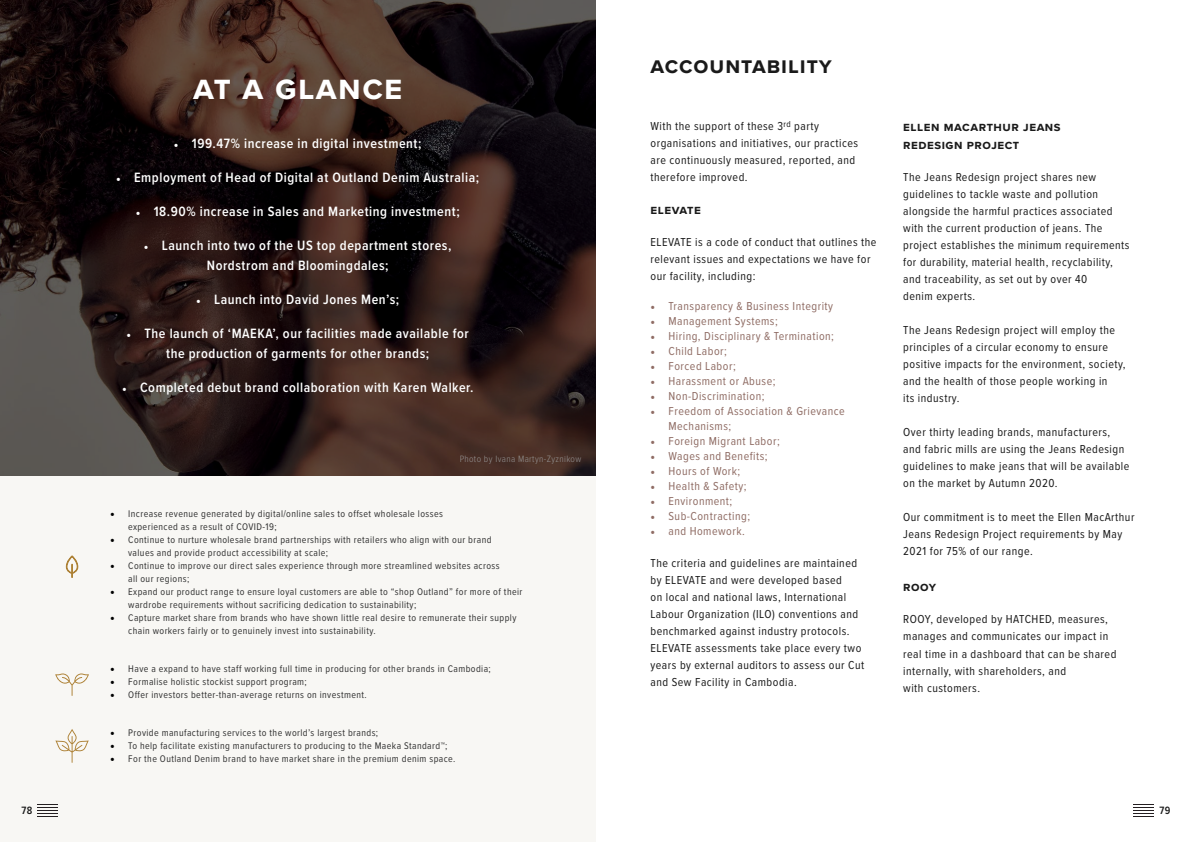
<style>
.page{position:relative;width:1191px;height:842px;background:#fff}
.page>*{position:absolute;margin:0;border:0;box-sizing:border-box;transform-origin:0 0}
.t1{font:700 35px "Proxima Nova S";letter-spacing:.04em;color:#fff}
.t2{font:700 23px "Proxima Nova S";letter-spacing:.04em;color:#1a1a1a}
.t3{font:600 14px/20px "Proxima Nova Cond";letter-spacing:.04em;color:#fff;text-align:center}
.t4{font:700 13px/17.6px "Proxima Nova S";letter-spacing:.04em;color:#1a1a1a}
.t5{font:12px/17px "Proxima Nova Cond";letter-spacing:.04em;color:#1a1a1a}
.t6{font:12px/15px "Proxima Nova Cond";letter-spacing:.04em;color:#8f6c64}
.t7{font:600 11px "Proxima Nova Cond";color:#1a1a1a}
.t8{font:10px/13px "Proxima Nova Cond";letter-spacing:.04em;color:#333}
.t9{font:300 9.5px "Proxima Nova Cond";letter-spacing:.04em;color:#999}
.s1{font-family:"Minion Pro";font-weight:400;font-size:12px}
.s2{font-family:"Minion Pro";font-size:12px;color:#000}
.s3{font-family:"Minion Pro"}
</style>
<div class="page">
<div style="left:0;top:476px;width:595px;height:366px;background:#f8f7f4"></div>
<svg style="left:55px;top:729px;width:34px;height:34px"></svg>
<svg style="left:55px;top:673px;width:34px;height:23px"></svg>
<svg style="left:66px;top:555px;width:12px;height:23px"></svg>
<svg style="left:0;top:0;width:595px;height:476px;background:#30211e"></svg>
<svg style="left:38px;top:804px;width:20px;height:13px"></svg>
<svg style="left:1133px;top:804px;width:21px;height:13px"></svg>
<h1 class="t1" style="left:193px;top:61px;width:211px">at a glance</h1>
<p class="t3" style="left:174px;top:133px;width:249px"><span class="s1">•</span> 199.47% increase in digital investment;</p>
<p class="t3" style="left:116px;top:167px;width:365px"><span class="s1">•</span> Employment of Head of Digital at Outland Denim Australia;</p>
<p class="t3" style="left:136px;top:201px;width:325px"><span class="s1">•</span> 18.90% increase in Sales and Marketing investment;</p>
<p class="t3" style="left:144px;top:235px;width:309px"><span class="s1">•</span> Launch into two of the US top department stores,<br>Nordstrom and Bloomingdales;</p>
<p class="t3" style="left:196px;top:289px;width:204px"><span class="s1">•</span> Launch into David Jones Men’s;</p>
<p class="t3" style="left:127px;top:323px;width:344px"><span class="s1">•</span> The launch of ‘MAEKA’, our facilities made available for the production of garments for other brands;</p>
<p class="t3" style="left:122px;top:377px;width:353px"><span class="s1">•</span> Completed debut brand collaboration with Karen Walker.</p>
<p class="t9" style="left:459px;top:453px;width:123px">Photo by Ivana Martyn-Zyznikow</p>
<p class="t8" style="left:128px;top:507px;width:316px;text-indent:-18px"><span class="s2">•</span> Increase revenue generated by digital/online sales to offset wholesale losses experienced as a result of COVID-19;</p>
<p class="t8" style="left:128px;top:533px;width:365px;text-indent:-18px"><span class="s2">•</span> Continue to nurture wholesale brand partnerships with retailers who align with our brand values and provide product accessibility at scale;</p>
<p class="t8" style="left:128px;top:559px;width:373px;text-indent:-18px"><span class="s2">•</span> Continue to improve our direct sales experience through more streamlined websites across all our regions;</p>
<p class="t8" style="left:128px;top:585px;width:395px;text-indent:-18px"><span class="s2">•</span> Expand our product range to ensure loyal customers are able to “shop Outland” for more of their wardrobe requirements without sacrificing dedication to sustainability;</p>
<p class="t8" style="left:128px;top:611px;width:389px;text-indent:-18px"><span class="s2">•</span> Capture market share from brands who have shown little real desire to remunerate their supply chain workers fairly or to genuinely invest into sustainability.</p>
<p class="t8" style="left:110px;top:663px;width:382px"><span class="s2">•</span> Have a expand to have staff working full time in producing for other brands in Cambodia;</p>
<p class="t8" style="left:110px;top:676px;width:198px"><span class="s2">•</span> Formalise holistic stockist support program;</p>
<p class="t8" style="left:110px;top:689px;width:258px"><span class="s2">•</span> Offer investors better-than-average returns on investment.</p>
<p class="t8" style="left:110px;top:726px;width:269px"><span class="s2">•</span> Provide manufacturing services to the world’s largest brands;</p>
<p class="t8" style="left:110px;top:739px;width:339px"><span class="s2">•</span> To help facilitate existing manufacturers to producing to the Maeka Standard™;</p>
<p class="t8" style="left:110px;top:752px;width:347px"><span class="s2">•</span> For the Outland Denim brand to have market share in the premium denim space.</p>
<h2 class="t2" style="left:650px;top:48px;width:183px">accountability</h2>
<p class="t5" style="left:650px;top:118px;width:209px">With the support of these 3<sup>rd</sup> party organisations and initiatives, our practices are continuously measured, reported, and therefore improved.</p>
<p class="t4" style="left:650px;top:201px;width:52px">elevate</p>
<p class="t5" style="left:650px;top:234px;width:227px">ELEVATE is a code of conduct that outlines the relevant issues and expectations we have for our facility, including:</p>
<p class="t6" style="left:650px;top:299px;width:184px"><span class="s3">•</span> Transparency &amp; Business Integrity</p>
<p class="t6" style="left:650px;top:314px;width:129px"><span class="s3">•</span> Management Systems;</p>
<p class="t6" style="left:650px;top:329px;width:185px"><span class="s3">•</span> Hiring, Disciplinary &amp; Termination;</p>
<p class="t6" style="left:650px;top:344px;width:78px"><span class="s3">•</span> Child Labor;</p>
<p class="t6" style="left:650px;top:359px;width:87px"><span class="s3">•</span> Forced Labor;</p>
<p class="t6" style="left:650px;top:374px;width:126px"><span class="s3">•</span> Harassment or Abuse;</p>
<p class="t6" style="left:650px;top:389px;width:115px"><span class="s3">•</span> Non-Discrimination;</p>
<p class="t6" style="left:668px;top:404px;width:178px;text-indent:-18px"><span class="s3">•</span> Freedom of Association &amp; Grievance<br>Mechanisms;</p>
<p class="t6" style="left:650px;top:434px;width:131px"><span class="s3">•</span> Foreign Migrant Labor;</p>
<p class="t6" style="left:650px;top:449px;width:119px"><span class="s3">•</span> Wages and Benefits;</p>
<p class="t6" style="left:650px;top:464px;width:91px"><span class="s3">•</span> Hours of Work;</p>
<p class="t6" style="left:650px;top:479px;width:98px"><span class="s3">•</span> Health &amp; Safety;</p>
<p class="t6" style="left:650px;top:494px;width:83px"><span class="s3">•</span> Environment;</p>
<p class="t6" style="left:650px;top:509px;width:101px"><span class="s3">•</span> Sub-Contracting;</p>
<p class="t6" style="left:650px;top:524px;width:96px"><span class="s3">•</span> and Homework.</p>
<p class="t5" style="left:650px;top:555px;width:215px">The criteria and guidelines are maintained by ELEVATE and were developed based<br>on local and national laws, International Labour Organization (ILO) conventions and benchmarked against industry protocols.<br>ELEVATE assessments take place every two years by external auditors to assess our Cut and Sew Facility in Cambodia.</p>
<p class="t4" style="left:903px;top:118px;width:159px">ellen macarthur jeans redesign project</p>
<p class="t5" style="left:903px;top:169px;width:228px">The Jeans Redesign project shares new guidelines to tackle waste and pollution alongside the harmful practices associated with the current production of jeans. The project establishes the minimum requirements for durability, material health, recyclability, and traceability, as set out by over 40<br>denim experts.</p>
<p class="t5" style="left:903px;top:322px;width:224px">The Jeans Redesign project will employ the principles of a circular economy to ensure positive impacts for the environment, society, and the health of those people working in<br>its industry.</p>
<p class="t5" style="left:903px;top:424px;width:228px">Over thirty leading brands, manufacturers, and fabric mills are using the Jeans Redesign guidelines to make jeans that will be available on the market by Autumn 2020.</p>
<p class="t5" style="left:903px;top:509px;width:233px">Our commitment is to meet the Ellen MacArthur<br>Jeans Redesign Project requirements by May<br>2021 for 75% of our range.</p>
<p class="t4" style="left:903px;top:578px;width:34px">rooy</p>
<p class="t5" style="left:903px;top:611px;width:215px">ROOY, developed by HATCHED, measures, manages and communicates our impact in real time in a dashboard that can be shared internally, with shareholders, and<br>with customers.</p>
<p class="t7" style="left:22px;top:804px;width:12px">78</p>
<p class="t7" style="left:1159px;top:804px;width:12px">79</p>
</div>
